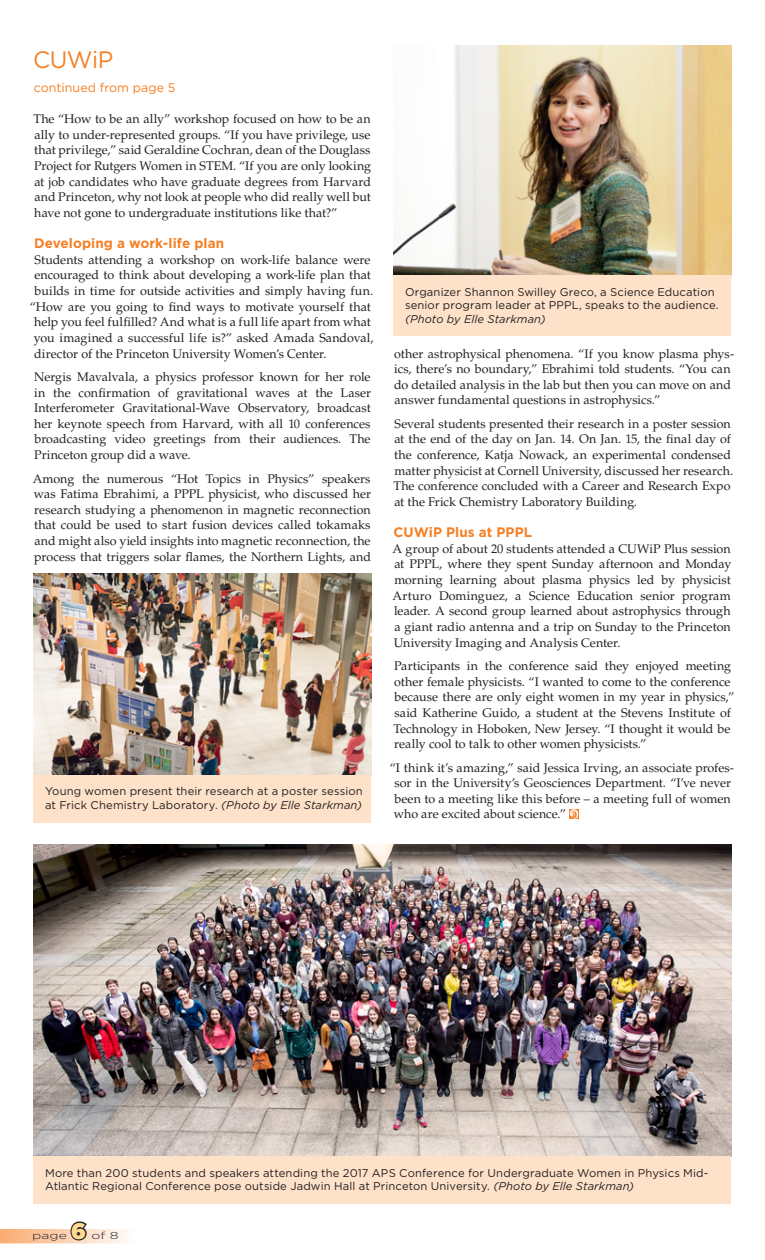
<style>
.page{position:relative;width:765px;height:1260px;background:#fff}
.page>*{position:absolute;margin:0;border:0;box-sizing:border-box;transform-origin:0 0}
.t1{font:23.75px "Gotham";letter-spacing:-.02em;color:#f58025}
.t2{font:900 22.5px "Gotham";color:#ffd990}
.t3{font:700 13.75px "Gotham";letter-spacing:.005em;color:#f58025}
.t4{font:12.5px/15.6px "Palatino LT Std";color:#231f20;text-align:justify}
.t5{font:12.5px "Gotham";color:#f58025}
.t6{font:11.25px/13.5px "Gotham";letter-spacing:.01em;color:#231f20}
.t7{font:italic 11.25px "Gotham";letter-spacing:.005em;color:#231f20}
.t8{font:300 10px "Gotham";color:#231f20;scale:1.4 1}
.s1{font-style:italic}
</style>
<div class="page">
<svg style="left:569px;top:810px;width:9px;height:8px"></svg>
<img style="left:34px;top:574px;width:337px;height:201px">
<img style="left:34px;top:844px;width:697px;height:312px">
<div style="left:34px;top:775px;width:337px;height:47px;background:#fee1c9"></div>
<div style="left:34px;top:1156px;width:697px;height:47px;background:#fee1c9"></div>
<img style="left:394px;top:45px;width:337px;height:230px">
<div style="left:394px;top:275px;width:337px;height:61px;background:#fee1c9"></div>
<svg style="left:0;top:1221px;width:126px;height:22px"></svg>
<h1 class="t1" style="left:33px;top:45px;width:82px">CUWiP</h1>
<p class="t5" style="left:34px;top:79px;width:143px">continued from page 5</p>
<p class="t4" style="left:33px;top:111px;width:339px">The “How to be an ally” workshop focused on how to be an ally to under-represented groups. “If you have privilege, use that privilege,” said Geraldine Cochran, dean of the Douglass Project for Rutgers Women in STEM. “If you are only looking at job candidates who have graduate degrees from Harvard and Princeton, why not look at people who did really well but have not gone to undergraduate institutions like that?”</p>
<p class="t3" style="left:34px;top:234px;width:192px">Developing a work-life plan</p>
<p class="t4" style="left:35px;top:252px;width:337px">Students attending a workshop on work-life balance were</p>
<p class="t4" style="left:34px;top:268px;width:338px">encouraged to think about developing a work-life plan that</p>
<p class="t4" style="left:35px;top:283px;width:340px">builds in time for outside activities and simply having fun.</p>
<p class="t4" style="left:30px;top:299px;width:343px">“How are you going to find ways to motivate yourself that</p>
<p class="t4" style="left:34px;top:314px;width:338px">help you feel fulfilled? And what is a full life apart from what</p>
<p class="t4" style="left:34px;top:330px;width:341px">you imagined a successful life is?” asked Amada Sandoval,</p>
<p class="t4" style="left:34px;top:346px;width:294px">director of the Princeton University Women’s Center.</p>
<p class="t4" style="left:34px;top:369px;width:338px">Nergis Mavalvala, a physics professor known for her role in the confirmation of gravitational waves at the Laser Interferometer Gravitational-Wave Observatory, broadcast her keynote speech from Harvard, with all 10 conferences broadcasting video greetings from their audiences. The Princeton group did a wave.</p>
<p class="t4" style="left:33px;top:471px;width:340px">Among the numerous “Hot Topics in Physics” speakers was Fatima Ebrahimi, a PPPL physicist, who discussed her research studying a phenomenon in magnetic reconnection that could be used to start fusion devices called tokamaks and might also yield insights into magnetic reconnection, the process that triggers solar flames, the Northern Lights, and</p>
<p class="t6" style="left:45px;top:784px;width:319px">Young women present their research at a poster session at Frick Chemistry Laboratory. <span class="s1">(Photo by Elle Starkman)</span></p>
<p class="t6" style="left:405px;top:285px;width:315px">Organizer Shannon Swilley Greco, a Science Education senior program leader at PPPL, speaks to the audience.</p>
<p class="t7" style="left:405px;top:311px;width:142px">(Photo by Elle Starkman)</p>
<p class="t4" style="left:394px;top:346px;width:342px;text-align:left">other astrophysical phenomena. “If you know plasma phys&shy;ics, there’s no boundary,” Ebrahimi told students. “You can do detailed analysis in the lab but then you can move on and answer fundamental questions in astrophysics.”</p>
<p class="t4" style="left:393px;top:416px;width:341px;text-align:left">Several students presented their research in a poster session at the end of the day on Jan. 14. On Jan. 15, the final day of the conference, Katja Nowack, an experimental condensed matter physicist at Cornell University, discussed her research.<br>The conference concluded with a Career and Research Expo at the Frick Chemistry Laboratory Building.</p>
<p class="t3" style="left:394px;top:523px;width:140px">CUWiP Plus at PPPL</p>
<p class="t4" style="left:393px;top:541px;width:340px">A group of about 20 students attended a CUWiP Plus session at PPPL, where they spent Sunday afternoon and Monday morning learning about plasma physics led by physicist Arturo Dominguez, a Science Education senior program leader. A second group learned about astrophysics through a giant radio antenna and a trip on Sunday to the Princeton University Imaging and Analysis Center.</p>
<p class="t4" style="left:393px;top:658px;width:342px;text-align:left">Participants in the conference said they enjoyed meeting other female physicists. “I wanted to come to the conference because there are only eight women in my year in physics,” said Katherine Guido, a student at the Stevens Institute of Technology in Hoboken, New Jersey. “I thought it would be really cool to talk to other women physicists.”</p>
<p class="t4" style="left:394px;top:760px;width:342px;text-align:left;text-indent:-4px">“I think it’s amazing,” said Jessica Irving, an associate profes&shy;sor in the University’s Geosciences Department. “I’ve never been to a meeting like this before – a meeting full of women who are excited about science.”</p>
<p class="t6" style="left:45px;top:1166px;width:665px">More than 200 students and speakers attending the 2017 APS Conference for Undergraduate Women in Physics Mid-<br>Atlantic Regional Conference pose outside Jadwin Hall at Princeton University. <span class="s1">(Photo by Elle Starkman)</span></p>
<p class="t8" style="left:32px;top:1229px;width:26px">page</p>
<h2 class="t2" style="left:71px;top:1215px;width:16px">6</h2>
<p class="t8" style="left:92px;top:1229px;width:21px">of 8</p>
</div>
